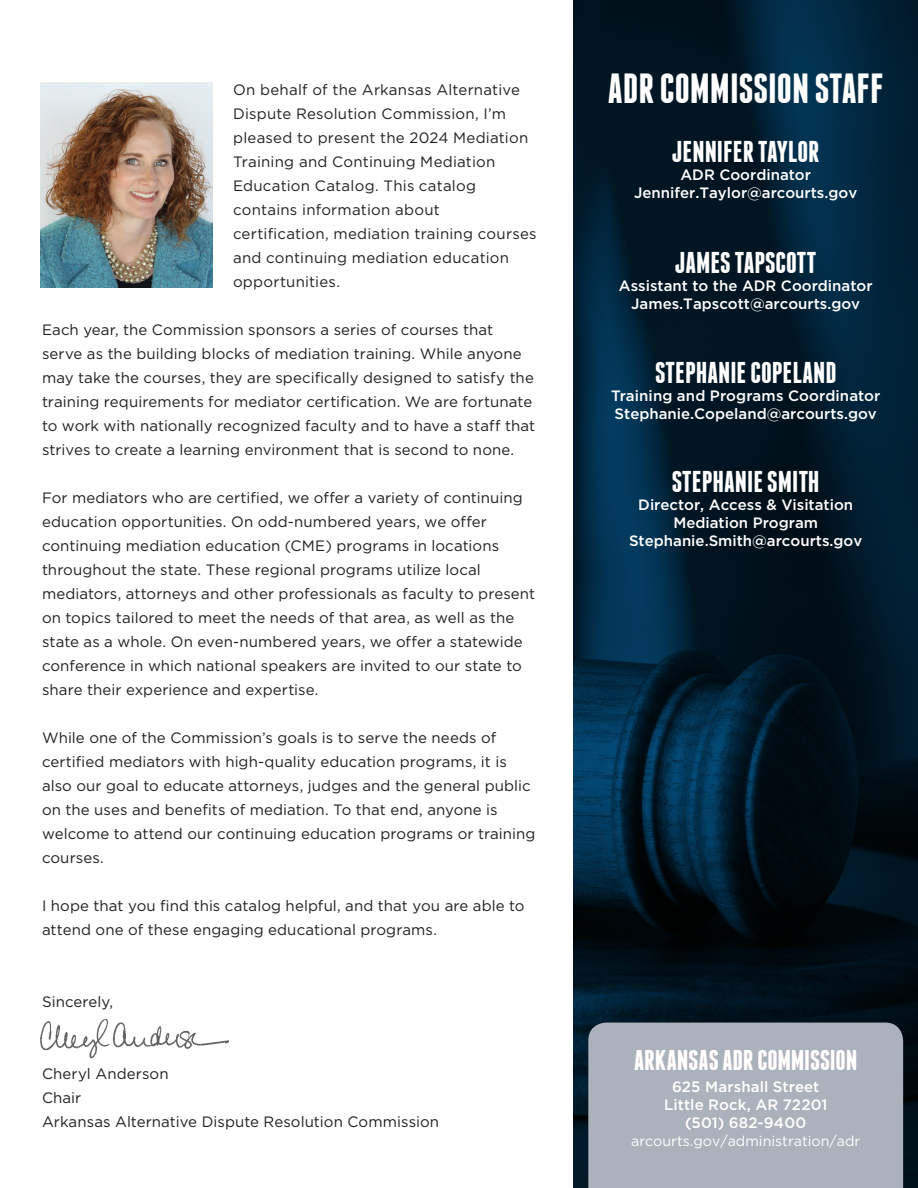
<style>
.page{position:relative;width:918px;height:1188px;background:#fff}
.page>*{position:absolute;margin:0;border:0;box-sizing:border-box;transform-origin:0 0}
.t1{font:700 42px "Franchise";color:#fff}
.t2{font:700 30px "Franchise";color:#fff}
.t3{font:700 28.5px "Franchise";color:#fff}
.t4{font:15px/24px "Gotham";letter-spacing:.005em;color:#231f20}
.t5{font:500 15px "Gotham";color:#fff}
.t6{font:15px "Gotham";letter-spacing:.015em;color:#242021}
.t7{font:14.25px "Gotham";color:#fff}
</style>
<div class="page">
<img style="left:40px;top:1019px;width:189px;height:40px">
<img style="left:40px;top:82px;width:173px;height:205px">
<svg style="left:573px;top:0;width:345px;height:1188px;background:#011b2c"></svg>
<div style="left:588px;top:1023px;width:315px;height:165px;background:#acb2bb"></div>
<p class="t6" style="left:233px;top:81px;width:288px">On behalf of the Arkansas Alternative</p>
<p class="t6" style="left:233px;top:105px;width:275px">Dispute Resolution Commission, I’m</p>
<p class="t6" style="left:233px;top:129px;width:297px">pleased to present the 2024 Mediation</p>
<p class="t6" style="left:233px;top:153px;width:264px">Training and Continuing Mediation</p>
<p class="t6" style="left:233px;top:177px;width:244px">Education Catalog. This catalog</p>
<p class="t6" style="left:233px;top:201px;width:208px">contains information about</p>
<p class="t6" style="left:233px;top:225px;width:305px">certification, mediation training courses</p>
<p class="t6" style="left:233px;top:249px;width:278px">and continuing mediation education</p>
<p class="t6" style="left:233px;top:273px;width:109px">opportunities.</p>
<p class="t4" style="left:42px;top:317px;width:495px">Each year, the Commission sponsors a series of courses that serve as the building blocks of mediation training. While anyone may take the courses, they are specifically designed to satisfy the training requirements for mediator certification. We are fortunate to work with nationally recognized faculty and to have a staff that strives to create a learning environment that is second to none.</p>
<p class="t4" style="left:42px;top:485px;width:495px">For mediators who are certified, we offer a variety of continuing education opportunities. On odd-numbered years, we offer continuing mediation education (CME) programs in locations throughout the state. These regional programs utilize local mediators, attorneys and other professionals as faculty to present on topics tailored to meet the needs of that area, as well as the state as a whole. On even-numbered years, we offer a statewide conference in which national speakers are invited to our state to share their experience and expertise.</p>
<p class="t4" style="left:42px;top:725px;width:495px">While one of the Commission’s goals is to serve the needs of certified mediators with high-quality education programs, it is also our goal to educate attorneys, judges and the general public on the uses and benefits of mediation. To that end, anyone is welcome to attend our continuing education programs or training courses.</p>
<p class="t4" style="left:42px;top:893px;width:484px">I hope that you find this catalog helpful, and that you are able to attend one of these engaging educational programs.</p>
<p class="t4" style="left:42px;top:989px;width:73px">Sincerely,</p>
<p class="t4" style="left:42px;top:1061px;width:128px">Cheryl Anderson</p>
<p class="t4" style="left:42px;top:1085px;width:41px">Chair</p>
<p class="t4" style="left:42px;top:1109px;width:399px">Arkansas Alternative Dispute Resolution Commission</p>
<p class="t1" style="left:608px;top:69px;width:277px">ADR COMMISSION STAFF</p>
<p class="t2" style="left:672px;top:138px;width:149px">JENNIFER TAYLOR</p>
<p class="t5" style="left:680px;top:166px;width:132px">ADR Coordinator</p>
<p class="t5" style="left:634px;top:184px;width:225px">Jennifer.Taylor@arcourts.gov</p>
<p class="t2" style="left:675px;top:249px;width:143px">JAMES TAPSCOTT</p>
<p class="t5" style="left:619px;top:277px;width:255px">Assistant to the ADR Coordinator</p>
<p class="t5" style="left:631px;top:295px;width:230px">James.Tapscott@arcourts.gov</p>
<p class="t2" style="left:655px;top:358px;width:183px">STEPHANIE COPELAND</p>
<p class="t5" style="left:611px;top:387px;width:271px">Training and Programs Coordinator</p>
<p class="t5" style="left:615px;top:405px;width:264px">Stephanie.Copeland@arcourts.gov</p>
<p class="t2" style="left:672px;top:468px;width:149px">STEPHANIE SMITH</p>
<p class="t5" style="left:638px;top:496px;width:216px">Director, Access &amp; Visitation</p>
<p class="t5" style="left:673px;top:514px;width:146px">Mediation Program</p>
<p class="t5" style="left:629px;top:532px;width:235px">Stephanie.Smith@arcourts.gov</p>
<p class="t3" style="left:634px;top:1047px;width:225px">ARKANSAS ADR COMMISSION</p>
<p class="t5" style="left:672px;top:1079px;width:149px">625 Marshall Street</p>
<p class="t5" style="left:664px;top:1097px;width:165px">Little Rock, AR 72201</p>
<p class="t5" style="left:685px;top:1115px;width:123px">(501) 682-9400</p>
<p class="t7" style="left:631px;top:1133px;width:231px">arcourts.gov/administration/adr</p>
</div>
